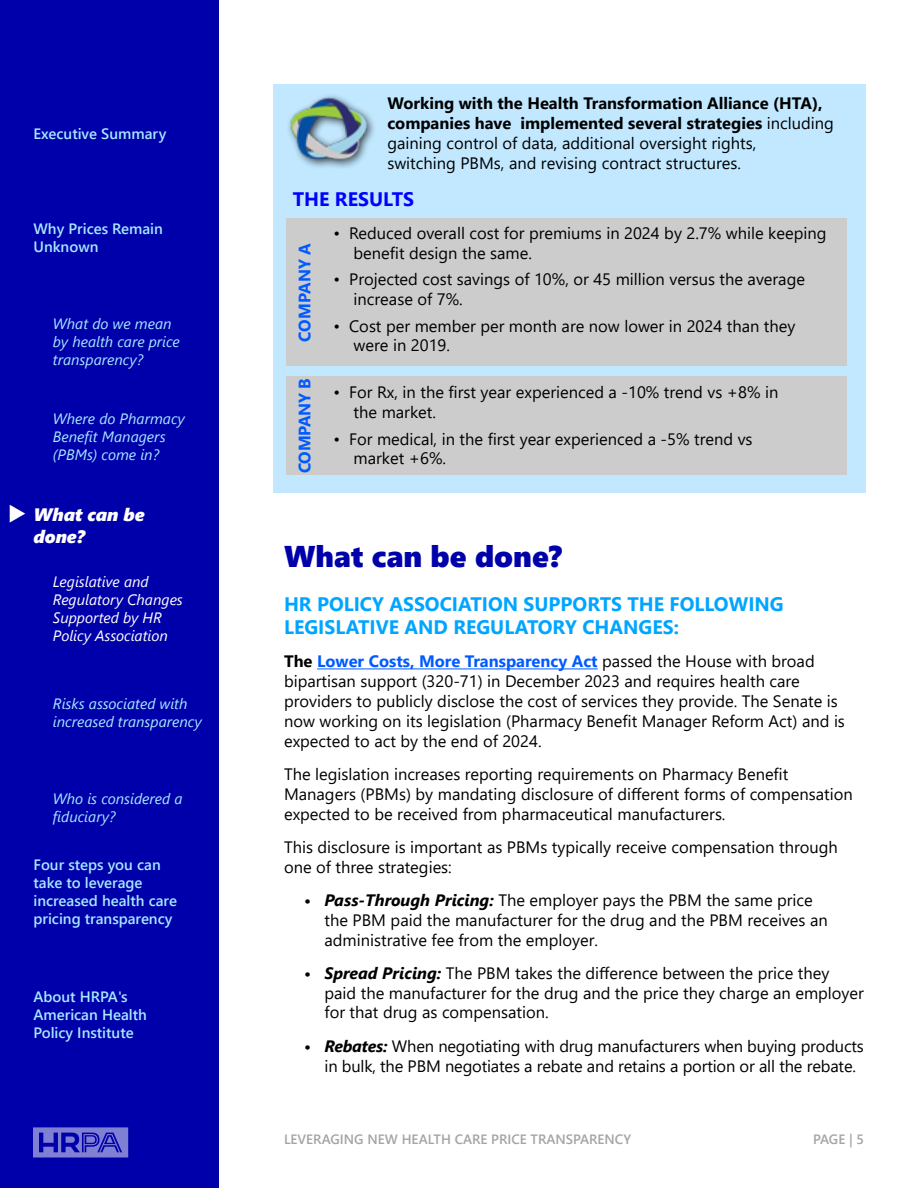
<style>
.page{position:relative;width:918px;height:1188px;background:#fff}
.page>*{position:absolute;margin:0;border:0;box-sizing:border-box;transform-origin:0 0}
.t1{font:30px "Segoe UI Black";color:#00a}
.t2{font:700 19.5px/23.4px "Segoe UI";color:#00a5ff}
.t3{font:700 19.5px "Segoe UI";color:#00f}
.t4{font:italic 18px/21.6px "Segoe UI Black";color:#fff}
.t5{font:16.5px/19.8px "Segoe UI";color:#000}
.t6{font:700 16.5px "Segoe UI";color:#005aff}
.t7{font:700 16.5px "Segoe UI";letter-spacing:-.02em;color:#005aff}
.t8{font:italic 15px/18px "Segoe UI";color:#a7e8ff}
.t9{font:600 15px/18px "Segoe UI";color:#a7e8ff}
.t10{font:italic 15px/18px "Segoe UI";color:#fff}
.t11{font:600 13.5px "Segoe UI";color:#a4a4a4}
.s1{font-weight:700}
.s2{font-weight:700;color:#005aff}
.s3{font-weight:700;font-style:italic}
</style>
<div class="page">
<div style="left:0;top:0;width:218px;height:1188px;background:#00a"></div>
<svg style="left:33px;top:1127px;width:95px;height:31px"></svg>
<hr style="left:317px;top:668px;width:281px;height:1px;background:#005aff">
<svg style="left:10px;top:505px;width:15px;height:18px"></svg>
<div style="left:273px;top:84px;width:592px;height:408px;background:#c1e8ff"></div>
<div style="left:287px;top:218px;width:560px;height:147px;background:#ccc"></div>
<div style="left:287px;top:376px;width:560px;height:98px;background:#ccc"></div>
<div style="left:286px;top:93px;width:90px;height:77px;background:#000;opacity:.75"></div>
<img style="left:287px;top:94px;width:86px;height:70px">
<p class="t9" style="left:33px;top:124px;width:134px">Executive Summary</p>
<p class="t9" style="left:33px;top:219px;width:131px">Why Prices Remain<br>Unknown</p>
<p class="t8" style="left:53px;top:312px;width:128px">What do we mean by health care price transparency?</p>
<p class="t8" style="left:53px;top:407px;width:133px">Where do Pharmacy<br>Benefit Managers (PBMs) come in?</p>
<p class="t4" style="left:33px;top:503px;width:113px">What can be done?</p>
<p class="t10" style="left:53px;top:570px;width:131px">Legislative and<br>Regulatory Changes<br>Supported by HR<br>Policy Association</p>
<p class="t8" style="left:53px;top:692px;width:150px">Risks associated with increased transparency</p>
<p class="t8" style="left:53px;top:787px;width:131px">Who is considered a fiduciary?</p>
<p class="t9" style="left:33px;top:854px;width:145px">Four steps you can take to leverage increased health care pricing transparency</p>
<p class="t9" style="left:33px;top:987px;width:115px">About HRPA's<br>American Health<br>Policy Institute</p>
<p class="t5" style="left:387px;top:92px;width:448px"><span class="s1">Working with the Health Transformation Alliance (HTA), companies have implemented several strategies</span> including gaining control of data, additional oversight rights,<br>switching PBMs, and revising contract structures.</p>
<p class="t3" style="left:293px;top:180px;width:123px">THE RESULTS</p>
<p class="t5" style="left:354px;top:222px;width:474px;text-indent:-20px">• Reduced overall cost for premiums in 2024 by 2.7% while keeping benefit design the same.</p>
<p class="t5" style="left:354px;top:268px;width:453px;text-indent:-20px">• Projected cost savings of 10%, or 45 million versus the average increase of 7%.</p>
<p class="t5" style="left:354px;top:314px;width:443px;text-indent:-20px">• Cost per member per month are now lower in 2024 than they were in 2019.</p>
<p class="t5" style="left:354px;top:381px;width:426px;text-indent:-20px">• For Rx, in the first year experienced a -10% trend vs +8% in the market.</p>
<p class="t5" style="left:354px;top:427px;width:400px;text-indent:-20px">• For medical, in the first year experienced a -5% trend vs market +6%.</p>
<p class="t6" style="left:289px;top:342px;width:100px;rotate:-90deg">COMPANY A</p>
<p class="t7" style="left:289px;top:473px;width:96px;rotate:-90deg">COMPANY B</p>
<h1 class="t1" style="left:284px;top:534px;width:279px">What can be done?</h1>
<p class="t2" style="left:284px;top:591px;width:501px">HR POLICY ASSOCIATION SUPPORTS THE FOLLOWING<br>LEGISLATIVE AND REGULATORY CHANGES:</p>
<p class="t5" style="left:284px;top:650px;width:562px"><span class="s1">The</span> <span class="s2">Lower Costs, More Transparency Act</span> passed the House with broad bipartisan support (320-71) in December 2023 and requires health care providers to publicly disclose the cost of services they provide. The Senate is now working on its legislation (Pharmacy Benefit Manager Reform Act) and is expected to act by the end of 2024.</p>
<p class="t5" style="left:284px;top:763px;width:570px">The legislation increases reporting requirements on Pharmacy Benefit<br>Managers (PBMs) by mandating disclosure of different forms of compensation expected to be received from pharmaceutical manufacturers.</p>
<p class="t5" style="left:284px;top:836px;width:555px">This disclosure is important as PBMs typically receive compensation through one of three strategies:</p>
<p class="t5" style="left:325px;top:889px;width:505px;text-indent:-20px"><span class="s1">•</span> <span class="s3">Pass-Through Pricing:</span> The employer pays the PBM the same price the PBM paid the manufacturer for the drug and the PBM receives an administrative fee from the employer.</p>
<p class="t5" style="left:325px;top:962px;width:541px;text-indent:-20px"><span class="s1">•</span> <span class="s3">Spread Pricing:</span> The PBM takes the difference between the price they paid the manufacturer for the drug and the price they charge an employer for that drug as compensation.</p>
<p class="t5" style="left:325px;top:1035px;width:541px;text-indent:-20px"><span class="s1">•</span> <span class="s3">Rebates:</span> When negotiating with drug manufacturers when buying products in bulk, the PBM negotiates a rebate and retains a portion or all the rebate.</p>
<p class="t11" style="left:284px;top:1126px;width:349px">LEVERAGING NEW HEALTH CARE PRICE TRANSPARENCY</p>
<p class="t11" style="left:813px;top:1126px;width:52px">PAGE | 5</p>
</div>
